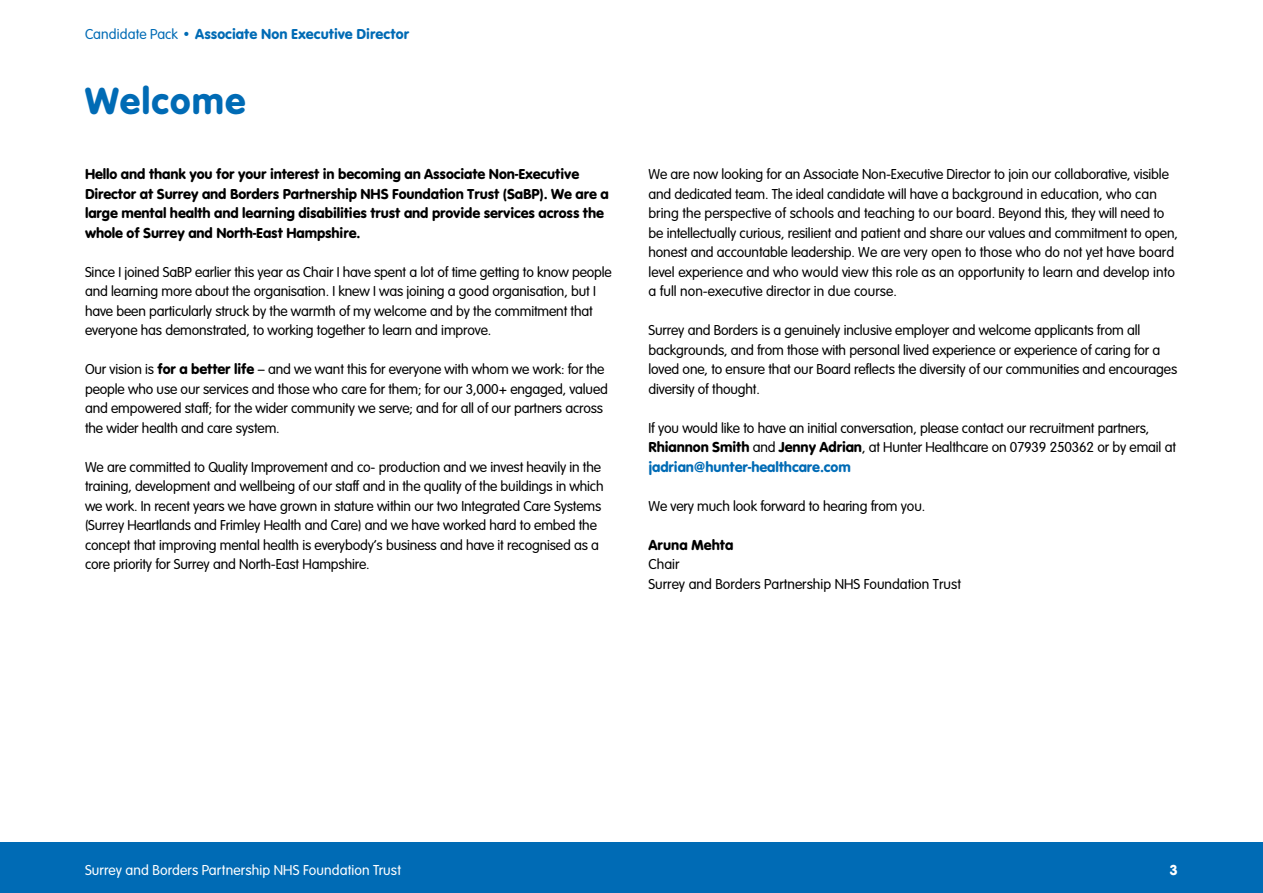
<style>
.page{position:relative;width:1263px;height:893px;background:#fff}
.page>*{position:absolute;margin:0;border:0;box-sizing:border-box;transform-origin:0 0}
.t1{font:39px "VAG Rundschrift D";letter-spacing:.025em;color:#006bb5}
.t2{font:300 15px/19.5px "VAG Rundschrift D";letter-spacing:-.01em;color:#000}
.t3{font:15px/19.5px "VAG Rundschrift D";letter-spacing:-.01em;color:#000}
.t4{font:300 15px "VAG Rundschrift D";letter-spacing:.01em;color:#fff}
.t5{font:15px "VAG Rundschrift D";color:#006bb5}
.t6{font:15px "VAG Rundschrift D";color:#fff}
.s1{font-weight:300}
.s2{font-weight:400}
.s3{font-weight:400;color:#006bb5}
</style>
<div class="page">
<div style="left:0;top:842px;width:1263px;height:51px;background:#006bb5"></div>
<p class="t5" style="left:85px;top:25px;width:326px"><span class="s1">Candidate Pack</span> • Associate Non Executive Director</p>
<h1 class="t1" style="left:85px;top:78px;width:162px">Welcome</h1>
<p class="t3" style="left:85px;top:164px;width:525px">Hello and thank you for your interest in becoming an Associate Non-Executive Director at Surrey and Borders Partnership NHS Foundation Trust (SaBP). We are a large mental health and learning disabilities trust and provide services across the whole of Surrey and North-East Hampshire.</p>
<p class="t2" style="left:85px;top:262px;width:528px">Since I joined SaBP earlier this year as Chair I have spent a lot of time getting to know people and learning more about the organisation. I knew I was joining a good organisation, but I have been particularly struck by the warmth of my welcome and by the commitment that everyone has demonstrated, to working together to learn and improve.</p>
<p class="t2" style="left:85px;top:360px;width:524px">Our vision is <span class="s2">for a better life</span> – and we want this for everyone with whom we work: for the people who use our services and those who care for them; for our 3,000+ engaged, valued and empowered staff; for the wider community we serve; and for all of our partners across the wider health and care system.</p>
<p class="t2" style="left:85px;top:457px;width:520px">We are committed to Quality Improvement and co- production and we invest heavily in the training, development and wellbeing of our staff and in the quality of the buildings in which we work. In recent years we have grown in stature within our two Integrated Care Systems (Surrey Heartlands and Frimley Health and Care) and we have worked hard to embed the concept that improving mental health is everybody’s business and have it recognised as a core priority for Surrey and North-East Hampshire.</p>
<p class="t2" style="left:648px;top:165px;width:531px">We are now looking for an Associate Non-Executive Director to join our collaborative, visible and dedicated team. The ideal candidate will have a background in education, who can bring the perspective of schools and teaching to our board. Beyond this, they will need to be intellectually curious, resilient and patient and share our values and commitment to open, honest and accountable leadership. We are very open to those who do not yet have board level experience and who would view this role as an opportunity to learn and develop into a full non-executive director in due course.</p>
<p class="t2" style="left:648px;top:321px;width:530px">Surrey and Borders is a genuinely inclusive employer and welcome applicants from all backgrounds, and from those with personal lived experience or experience of caring for a loved one, to ensure that our Board reflects the diversity of our communities and encourages diversity of thought.</p>
<p class="t2" style="left:648px;top:418px;width:529px">If you would like to have an initial conversation, please contact our recruitment partners,<br><span class="s2">Rhiannon Smith</span> and <span class="s2">Jenny Adrian</span>, at Hunter Healthcare on 07939 250362 or by email at <span class="s3">jadrian@hunter-healthcare.com</span></p>
<p class="t2" style="left:648px;top:496px;width:278px">We very much look forward to hearing from you.</p>
<p class="t3" style="left:648px;top:535px;width:87px">Aruna Mehta</p>
<p class="t2" style="left:648px;top:555px;width:314px">Chair<br>Surrey and Borders Partnership NHS Foundation Trust</p>
<p class="t4" style="left:85px;top:862px;width:317px">Surrey and Borders Partnership NHS Foundation Trust</p>
<p class="t6" style="left:1169px;top:861px;width:10px">3</p>
</div>
